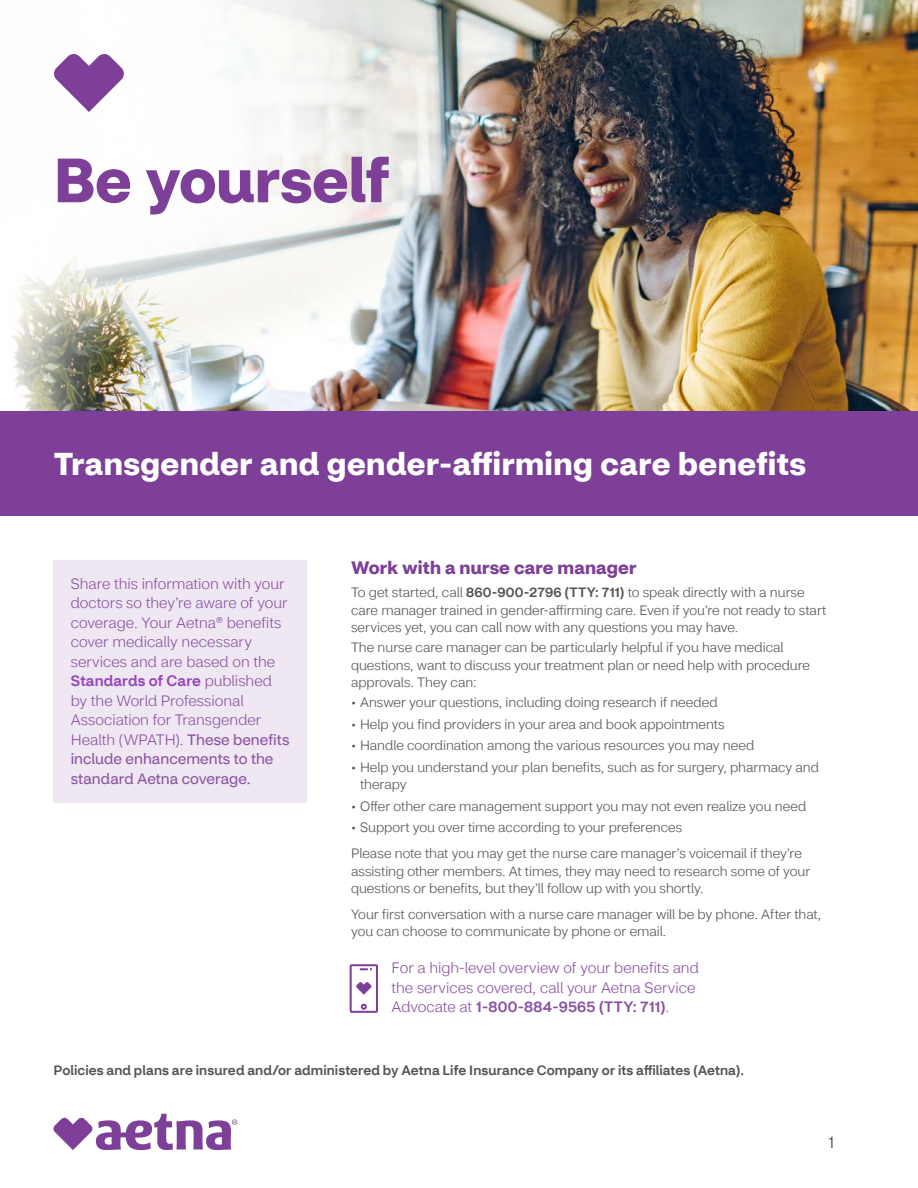
<style>
.page{position:relative;width:918px;height:1188px;background:#fff}
.page>*{position:absolute;margin:0;border:0;box-sizing:border-box;transform-origin:0 0}
.t1{font:700 61.5px "CVS Health Sans";letter-spacing:-.005em;color:#7d3f98}
.t2{font:700 31.5px "CVS Health Sans";color:#fff}
.t3{font:700 18px "CVS Health Sans";color:#7d3f98}
.t4{font:300 16.5px "CVS Health Sans";color:#414141}
.t5{font:300 15px/19.5px "CVS Health Sans";color:#8a52a2}
.t6{font:300 13.5px/17.2px "CVS Health Sans";color:#545355}
.t7{font:500 13.5px "CVS Health Sans";color:#545355}
.s1{font-weight:500;color:#9546b7}
.s2{font-weight:400}
.s3{font-weight:500}
</style>
<div class="page">
<div style="left:53px;top:560px;width:254px;height:242px;background:#efe8f3"></div>
<img style="left:11px;top:0;width:907px;height:411px">
<svg style="left:54px;top:54px;width:70px;height:58px"></svg>
<div style="left:0;top:411px;width:918px;height:104px;background:#7d3f98"></div>
<svg style="left:350px;top:964px;width:28px;height:49px"></svg>
<svg style="left:53px;top:1114px;width:184px;height:36px"></svg>
<p class="t1" style="left:53px;top:142px;width:338px">Be yourself</p>
<h1 class="t2" style="left:54px;top:444px;width:754px">Transgender and gender-affirming care benefits</h1>
<p class="t5" style="left:71px;top:574px;width:220px">Share this information with your doctors so they’re aware of your coverage. Your Aetna® benefits cover medically necessary services and are based on the<br><span class="s1">Standards of Care</span> published by the World Professional<br>Association for Transgender<br>Health (WPATH). <span class="s2">These benefits include enhancements to the standard Aetna coverage.</span></p>
<h2 class="t3" style="left:351px;top:556px;width:287px">Work with a nurse care manager</h2>
<p class="t6" style="left:351px;top:584px;width:477px">To get started, call <span class="s3">860-900-2796 (TTY: 711)</span> to speak directly with a nurse care manager trained in gender-affirming care. Even if you’re not ready to start services yet, you can call now with any questions you may have.</p>
<p class="t6" style="left:351px;top:639px;width:461px">The nurse care manager can be particularly helpful if you have medical questions, want to discuss your treatment plan or need help with procedure approvals. They can:</p>
<p class="t6" style="left:351px;top:694px;width:368px">• Answer your questions, including doing research if needed</p>
<p class="t6" style="left:351px;top:716px;width:375px">• Help you find providers in your area and book appointments</p>
<p class="t6" style="left:351px;top:737px;width:405px">• Handle coordination among the various resources you may need</p>
<p class="t6" style="left:360px;top:759px;width:461px;text-indent:-9px">• Help you understand your plan benefits, such as for surgery, pharmacy and therapy</p>
<p class="t6" style="left:351px;top:798px;width:457px">• Offer other care management support you may not even realize you need</p>
<p class="t6" style="left:351px;top:819px;width:333px">• Support you over time according to your preferences</p>
<p class="t6" style="left:351px;top:845px;width:461px">Please note that you may get the nurse care manager’s voicemail if they’re assisting other members. At times, they may need to research some of your questions or benefits, but they’ll follow up with you shortly.</p>
<p class="t6" style="left:351px;top:905px;width:472px">Your first conversation with a nurse care manager will be by phone. After that, you can choose to communicate by phone or email.</p>
<p class="t5" style="left:392px;top:958px;width:309px">For a high-level overview of your benefits and the services covered, call your Aetna Service<br>Advocate at <span class="s3">1-800-884-9565 (TTY: 711)</span>.</p>
<p class="t7" style="left:53px;top:1062px;width:692px">Policies and plans are insured and/or administered by Aetna Life Insurance Company or its affiliates (Aetna).</p>
<p class="t4" style="left:828px;top:1132px;width:7px">1</p>
</div>
